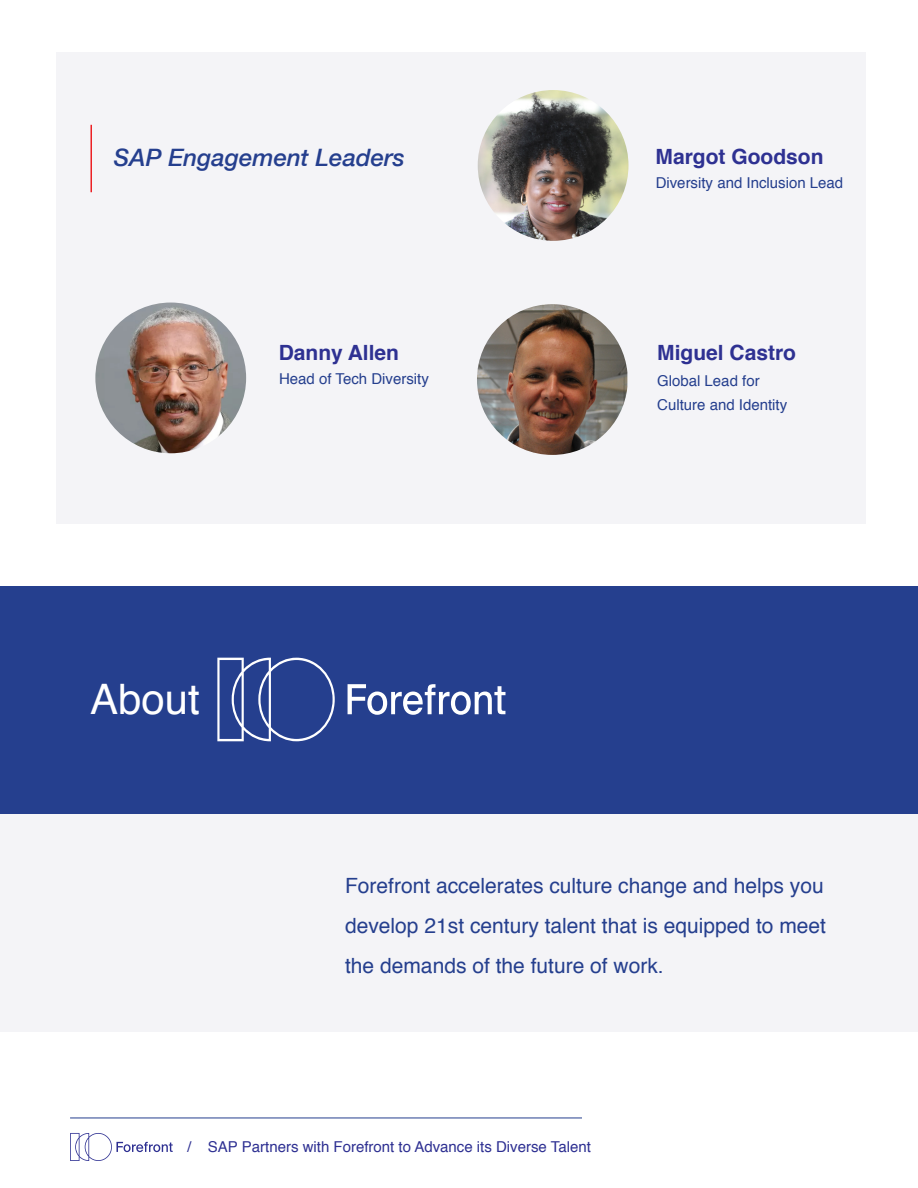
<style>
.page{position:relative;width:918px;height:1188px;background:#fff}
.page>*{position:absolute;margin:0;border:0;box-sizing:border-box;transform-origin:0 0}
.t1{font:42px "Helvetica";color:#fff}
.t2{font:italic 500 24px "Helvetica Neue";color:#253f8e}
.t3{font:21px/40.2px "Helvetica";color:#253f8e;text-align:justify}
.t4{font:700 21px "Helvetica";color:#2e3192}
.t5{font:15px/24px "Helvetica";color:#253f8e}
.t6{font:15px "Helvetica";color:#2e3092}
</style>
<div class="page">
<div style="left:56px;top:52px;width:809px;height:472px;background:#f4f4f7"></div>
<div style="left:0;top:781px;width:918px;height:251px;background:#f4f4f7"></div>
<div style="left:0;top:586px;width:918px;height:228px;background:#253f8e"></div>
<svg style="left:348px;top:684px;width:158px;height:31px"></svg>
<svg style="left:217px;top:658px;width:118px;height:83px"></svg>
<img style="left:477px;top:304px;width:150px;height:151px">
<img style="left:95px;top:303px;width:151px;height:150px;border-radius:75px">
<hr style="left:90px;top:125px;width:2px;height:67px;background:#ec2125">
<hr style="left:70px;top:1118px;width:512px;height:1px;background:#253f8e">
<svg style="left:70px;top:1133px;width:103px;height:28px"></svg>
<img style="left:478px;top:90px;width:150px;height:151px;border-radius:75px">
<p class="t2" style="left:114px;top:137px;width:293px">SAP Engagement Leaders</p>
<p class="t4" style="left:279px;top:335px;width:122px">Danny Allen</p>
<p class="t5" style="left:279px;top:367px;width:151px">Head of Tech Diversity</p>
<p class="t1" style="left:90px;top:667px;width:111px">About</p>
<p class="t4" style="left:656px;top:140px;width:170px">Margot Goodson</p>
<p class="t5" style="left:656px;top:172px;width:189px">Diversity and Inclusion Lead</p>
<p class="t4" style="left:657px;top:335px;width:140px">Miguel Castro</p>
<p class="t5" style="left:657px;top:369px;width:132px">Global Lead for<br>Culture and Identity</p>
<p class="t3" style="left:345px;top:866px;width:482px">Forefront accelerates culture change and helps you develop 21st century talent that is equipped to meet the demands of the future of work.</p>
<p class="t6" style="left:187px;top:1135px;width:405px">/ SAP Partners with Forefront to Advance its Diverse Talent</p>
</div>
